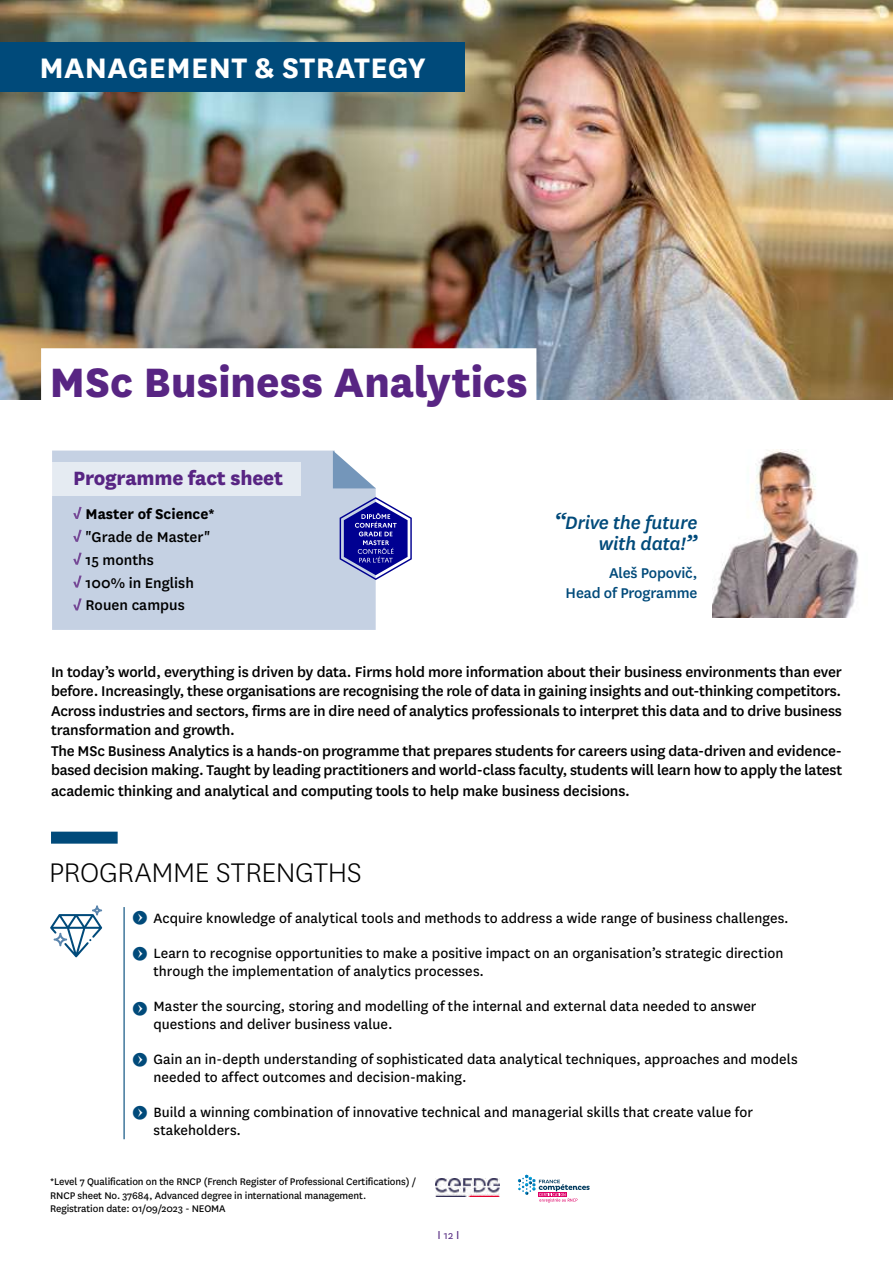
<style>
.page{position:relative;width:893px;height:1263px;background:#fff}
.page>*{position:absolute;margin:0;border:0;box-sizing:border-box;transform-origin:0 0}
.t1{font:800 48px "National";letter-spacing:-.005em;color:#582583}
.t2{font:700 33px "National";letter-spacing:.01em;color:#fff}
.t3{font:300 31.5px "National";letter-spacing:-.01em;color:#000}
.t4{font:800 22.5px "National";letter-spacing:-.01em;color:#582583}
.t5{font:italic 500 21px/21px "National";letter-spacing:-.01em;color:#004a7a;text-align:right}
.t6{font:500 16.5px/19.8px "National";letter-spacing:-.01em;color:#000}
.t7{font:500 16.5px/20.2px "National";letter-spacing:-.01em;color:#004a7a;text-align:right}
.t8{font:700 16.5px "National";color:#000}
.t9{font:15.75px/18px "National";color:#000}
.t10{font:13.5px "National";color:#52267f}
.t11{font:11.25px/13.5px "National";letter-spacing:-.01em;color:#000}
.s1{font-size:27px}
.s2{font-size:12px}
</style>
<div class="page">
<img style="left:0;top:0;width:893px;height:400px">
<div style="left:41px;top:348px;width:495px;height:60px;background:#fff"></div>
<div style="left:51px;top:832px;width:67px;height:12px;background:#004a7a"></div>
<div style="left:52px;top:450px;width:324px;height:180px;background:#c5d1e3"></div>
<svg style="left:73px;top:507px;width:9px;height:12px"></svg>
<svg style="left:73px;top:530px;width:9px;height:12px"></svg>
<svg style="left:73px;top:552px;width:9px;height:13px"></svg>
<svg style="left:73px;top:575px;width:9px;height:13px"></svg>
<svg style="left:73px;top:598px;width:9px;height:12px"></svg>
<div style="left:52px;top:463px;width:248px;height:33px;background:#e5ebf2"></div>
<svg style="left:333px;top:450px;width:43px;height:38px"></svg>
<svg style="left:50px;top:905px;width:52px;height:52px"></svg>
<hr style="left:124px;top:907px;width:1px;height:232px;background:#004a7a">
<img style="left:713px;top:450px;width:146px;height:167px">
<div style="left:0;top:43px;width:465px;height:49px;background:#004a7a"></div>
<svg style="left:340px;top:497px;width:72px;height:83px"></svg>
<img style="left:435px;top:1179px;width:64px;height:18px">
<svg style="left:518px;top:1175px;width:72px;height:27px"></svg>
<h2 class="t2" style="left:39px;top:45px;width:388px">MANAGEMENT &amp; STRATEGY</h2>
<h1 class="t1" style="left:50px;top:347px;width:480px">MSc Business Analytics</h1>
<h3 class="t4" style="left:73px;top:462px;width:211px">Programme fact sheet</h3>
<p class="t8" style="left:85px;top:502px;width:131px">Master of Science*</p>
<p class="t6" style="left:85px;top:524px;width:126px;line-height:23px">"Grade de Master"<br>15 months<br>100% in English<br>Rouen campus</p>
<p class="t5" style="left:554px;top:511px;width:145px"><span class="s1">“</span>Drive the future with data!<span class="s1">”</span></p>
<p class="t7" style="left:566px;top:562px;width:133px">Aleš Popovič,<br>Head of Programme</p>
<p class="t6" style="left:51px;top:661px;width:793px">In today’s world, everything is driven by data. Firms hold more information about their business environments than ever before. Increasingly, these organisations are recognising the role of data in gaining insights and out-thinking competitors.<br>Across industries and sectors, firms are in dire need of analytics professionals to interpret this data and to drive business transformation and growth.<br>The MSc Business Analytics is a hands-on programme that prepares students for careers using data-driven and evidence&shy;based decision making. Taught by leading practitioners and world-class faculty, students will learn how to apply the latest academic thinking and analytical and computing tools to help make business decisions.</p>
<h3 class="t3" style="left:49px;top:853px;width:314px">PROGRAMME STRENGTHS</h3>
<p class="t9" style="left:153px;top:908px;width:637px">Acquire knowledge of analytical tools and methods to address a wide range of business challenges.</p>
<p class="t9" style="left:153px;top:943px;width:631px">Learn to recognise opportunities to make a positive impact on an organisation’s strategic direction through the implementation of analytics processes.</p>
<p class="t9" style="left:153px;top:996px;width:605px">Master the sourcing, storing and modelling of the internal and external data needed to answer questions and deliver business value.</p>
<p class="t9" style="left:153px;top:1049px;width:646px">Gain an in-depth understanding of sophisticated data analytical techniques, approaches and models needed to affect outcomes and decision-making.</p>
<p class="t9" style="left:153px;top:1102px;width:601px">Build a winning combination of innovative technical and managerial skills that create value for stakeholders.</p>
<p class="t11" style="left:50px;top:1174px;width:368px">*Level 7 Qualification on the RNCP (French Register of Professional Certifications) /<br>RNCP sheet No. 37684, Advanced degree in international management.<br>Registration date: 01/09/2023 - NEOMA</p>
<p class="t10" style="left:438px;top:1226px;width:24px">I <span class="s2">12</span> I</p>
</div>
